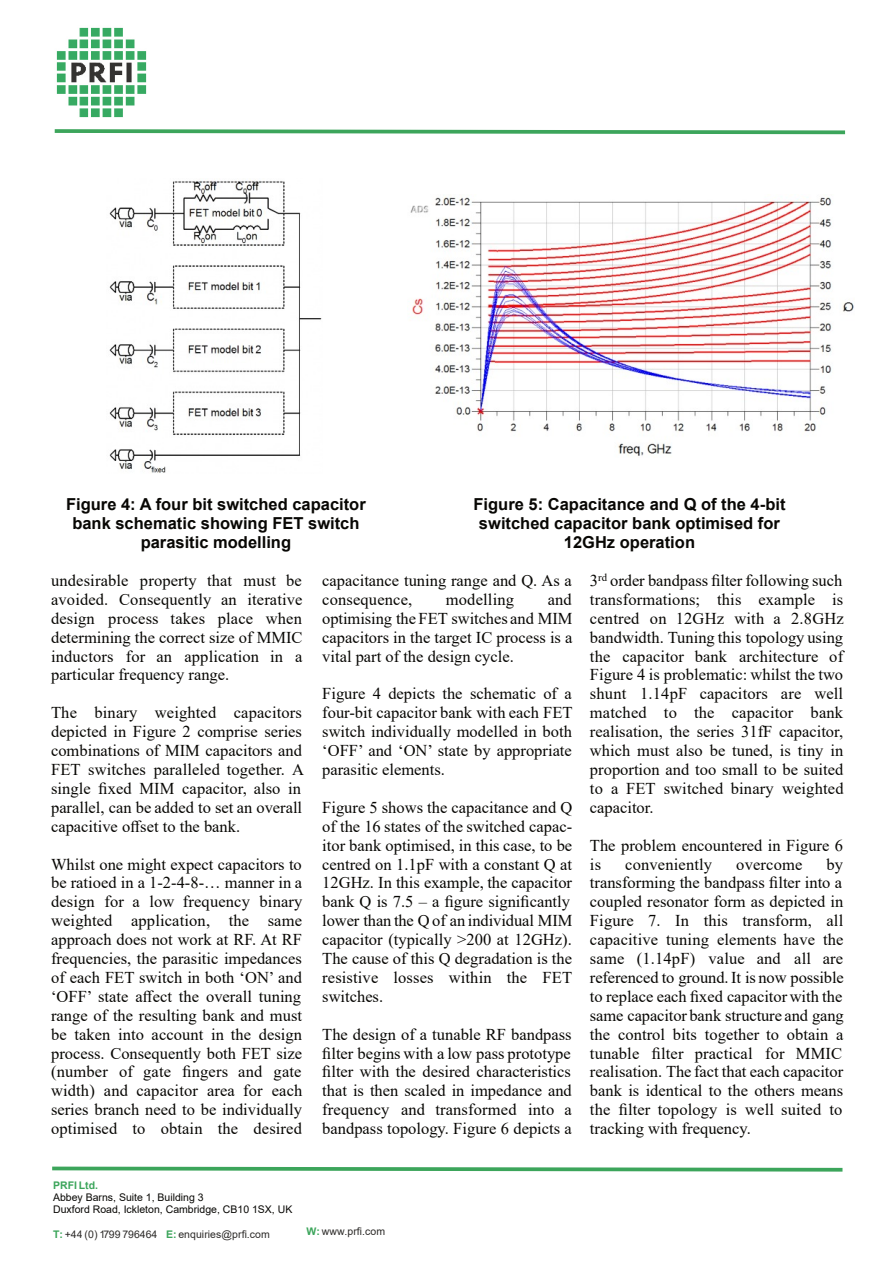
<style>
.page{position:relative;width:893px;height:1263px;background:#fff}
.page>*{position:absolute;margin:0;border:0;box-sizing:border-box;transform-origin:0 0}
.t1{font:16.5px/18.9px "Times New Roman";color:#080704;text-align:justify}
.t2{font:700 16.5px/18.9px "Arial";color:#080704;text-align:center}
.t3{font:10.5px/12px "Arial";color:#080704}
.t4{font:10.5px "Arial";color:#2c2a28}
.t5{font:700 10.5px "Arial";color:#3ca55b}
.s1{font-weight:700;color:#3ca55b}
</style>
<div class="page">
<svg style="left:54px;top:129px;width:792px;height:6px"></svg>
<img style="left:56px;top:27px;width:91px;height:91px">
<svg style="left:52px;top:1166px;width:791px;height:6px"></svg>
<img style="left:109px;top:181px;width:213px;height:292px">
<img style="left:410px;top:196px;width:444px;height:260px">
<p class="t2" style="left:66px;top:497px;width:301px">Figure 4: A four bit switched capacitor bank schematic showing FET switch parasitic modelling</p>
<p class="t2" style="left:473px;top:497px;width:313px">Figure 5: Capacitance and Q of the 4-bit switched capacitor bank optimised for<br>12GHz operation</p>
<p class="t1" style="left:51px;top:573px;width:253px">undesirable property that must be avoided. Consequently an iterative design process takes place when determining the correct size of MMIC inductors for an application in a particular frequency range.</p>
<p class="t1" style="left:51px;top:705px;width:254px;text-align:left">The binary weighted capacitors depicted in Figure 2 comprise series combinations of MIM capacitors and FET switches paralleled together. A single fixed MIM capacitor, also in parallel, can be added to set an overall capacitive offset to the bank.</p>
<p class="t1" style="left:51px;top:856px;width:253px">Whilst one might expect capacitors to be ratioed in a 1-2-4-8-… manner in a design for a low frequency binary weighted application, the same approach does not work at RF. At RF frequencies, the parasitic impedances of each FET switch in both ‘ON’ and ‘OFF’ state affect the overall tuning range of the resulting bank and must be taken into account in the design process. Consequently both FET size (number of gate fingers and gate width) and capacitor area for each series branch need to be individually optimised to obtain the desired</p>
<p class="t1" style="left:322px;top:573px;width:251px">capacitance tuning range and Q. As a consequence,</p>
<p class="t1" style="left:322px;top:591px;width:252px;text-indent:225px">and optimising the FET switches and MIM capacitors in the target IC process is a vital part of the design cycle.</p>
<p class="t1" style="left:322px;top:686px;width:252px">Figure 4 depicts the schematic of a four-bit capacitor bank with each FET switch individually modelled in both ‘OFF’ and ‘ON’ state by appropriate parasitic elements.</p>
<p class="t1" style="left:322px;top:799px;width:252px;text-align:left">Figure 5 shows the capacitance and Q of the 16 states of the switched capac&shy;itor bank optimised, in this case, to be centred on 1.1pF with a constant Q at 12GHz. In this example, the capacitor bank Q is 7.5 – a figure significantly lower than the Q of an individual MIM capacitor (typically &gt;200 at 12GHz).<br>The cause of this Q degradation is the resistive losses within the FET switches.</p>
<p class="t1" style="left:322px;top:1026px;width:251px">The design of a tunable RF bandpass filter begins with a low pass prototype filter with the desired characteristics that is then scaled in impedance and frequency and transformed into a bandpass topology. Figure 6 depicts a</p>
<p class="t1" style="left:446px;top:591px;width:70px">modelling</p>
<p class="t1" style="left:590px;top:573px;width:255px">3<sup>rd</sup> order bandpass filter following such transformations; this example is centred on 12GHz with a 2.8GHz bandwidth. Tuning this topology using the capacitor bank architecture of Figure 4 is problematic: whilst the two shunt 1.14pF capacitors are well matched to the capacitor bank realisation, the series 31fF capacitor, which must also be tuned, is tiny in proportion and too small to be suited to a FET switched binary weighted capacitor.</p>
<p class="t1" style="left:590px;top:837px;width:255px">The problem encountered in Figure 6 is</p>
<p class="t1" style="left:590px;top:856px;width:255px;text-indent:236px">by transforming the bandpass filter into a coupled resonator form as depicted in Figure 7. In this transform, all capacitive tuning elements have the same (1.14pF) value and all are referenced to ground. It is now possible to replace each fixed capacitor with the same capacitor bank structure and gang the control bits together to obtain a tunable filter practical for MMIC realisation. The fact that each capacitor bank is identical to the others means the filter topology is well suited to tracking with frequency.</p>
<p class="t1" style="left:625px;top:856px;width:88px">conveniently</p>
<p class="t1" style="left:736px;top:856px;width:68px">overcome</p>
<p class="t5" style="left:53px;top:1181px;width:46px">PRFI Ltd.</p>
<p class="t3" style="left:53px;top:1192px;width:241px">Abbey Barns, Suite 1, Building 3<br>Duxford Road, Ickleton, Cambridge, CB10 1SX, UK</p>
<p class="t4" style="left:53px;top:1231px;width:218px"><span class="s1">T:</span> +44 (0) 1799 796464 <span class="s1">E:</span> enquiries@prfi.com</p>
<p class="t4" style="left:307px;top:1227px;width:80px"><span class="s1">W:</span> www.prfi.com</p>
</div>
